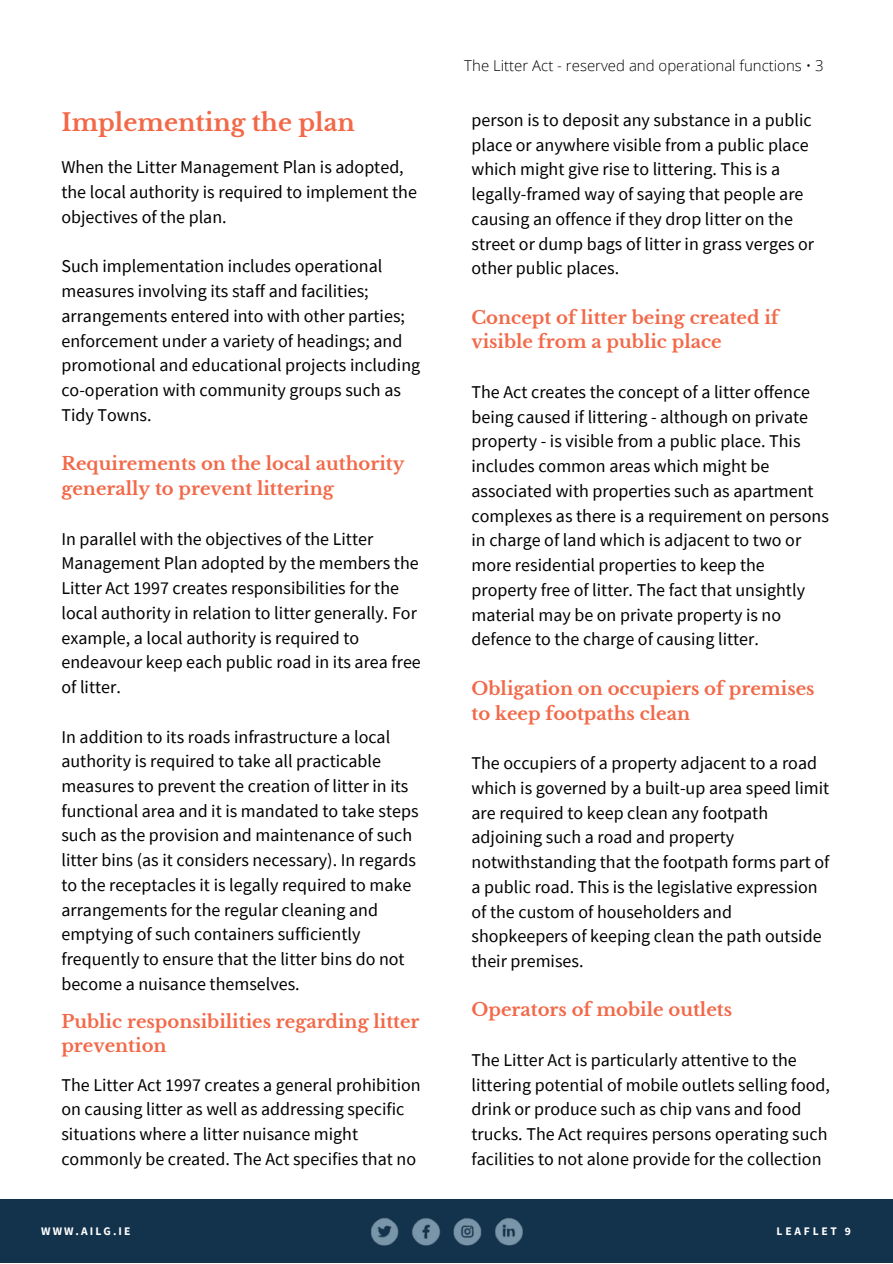
<style>
.page{position:relative;width:893px;height:1264px;background:#fff}
.page>*{position:absolute;margin:0;border:0;box-sizing:border-box;transform-origin:0 0}
.t1{font:700 24px "Libre Baskerville";color:#f26949}
.t2{font:18px/24.8px "Source Sans Pro";color:#000}
.t3{font:700 18px/24.8px "Libre Baskerville";color:#f26949}
.t4{font:300 15px "Open Sans";color:#000}
.t5{font:700 11.55px "Source Sans Pro";letter-spacing:.18em;color:#fff}
.t6{font:700 11.55px "Source Sans Pro";letter-spacing:.24em;color:#fff}
</style>
<div class="page">
<div style="left:0;top:1199px;width:892px;height:63px;background:#13334d"></div>
<img style="left:371px;top:1218px;width:152px;height:28px">
<h1 class="t1" style="left:61px;top:107px;width:295px">Implementing the plan</h1>
<p class="t2" style="left:61px;top:155px;width:357px">When the Litter Management Plan is adopted, the local authority is required to implement the objectives of the plan.</p>
<p class="t2" style="left:61px;top:254px;width:360px">Such implementation includes operational measures involving its staff and facilities; arrangements entered into with other parties; enforcement under a variety of headings; and promotional and educational projects including co-operation with community groups such as Tidy Towns.</p>
<p class="t3" style="left:61px;top:451px;width:344px">Requirements on the local authority generally to prevent littering</p>
<p class="t2" style="left:61px;top:526px;width:361px">In parallel with the objectives of the Litter Management Plan adopted by the members the Litter Act 1997 creates responsibilities for the local authority in relation to litter generally. For example, a local authority is required to endeavour keep each public road in its area free of litter.</p>
<p class="t2" style="left:61px;top:723px;width:358px">In addition to its roads infrastructure a local authority is required to take all practicable measures to prevent the creation of litter in its functional area and it is mandated to take steps such as the provision and maintenance of such litter bins (as it considers necessary). In regards to the receptacles it is legally required to make arrangements for the regular cleaning and emptying of such containers sufficiently frequently to ensure that the litter bins do not become a nuisance themselves.</p>
<p class="t3" style="left:61px;top:1008px;width:359px">Public responsibilities regarding litter prevention</p>
<p class="t2" style="left:61px;top:1071px;width:361px">The Litter Act 1997 creates a general prohibition on causing litter as well as addressing specific situations where a litter nuisance might commonly be created. The Act specifies that no</p>
<p class="t4" style="left:464px;top:55px;width:361px">The Litter Act - reserved and operational functions • 3</p>
<p class="t2" style="left:471px;top:107px;width:344px">person is to deposit any substance in a public place or anywhere visible from a public place which might give rise to littering. This is a legally-framed way of saying that people are causing an offence if they drop litter on the street or dump bags of litter in grass verges or other public places.</p>
<p class="t3" style="left:471px;top:305px;width:309px">Concept of litter being created if visible from a public place</p>
<p class="t2" style="left:471px;top:379px;width:359px">The Act creates the concept of a litter offence being caused if littering - although on private property - is visible from a public place. This includes common areas which might be associated with properties such as apartment complexes as there is a requirement on persons in charge of land which is adjacent to two or more residential properties to keep the property free of litter. The fact that unsightly material may be on private property is no defence to the charge of causing litter.</p>
<p class="t3" style="left:471px;top:676px;width:344px">Obligation on occupiers of premises to keep footpaths clean</p>
<p class="t2" style="left:471px;top:750px;width:359px">The occupiers of a property adjacent to a road which is governed by a built-up area speed limit are required to keep clean any footpath adjoining such a road and property notwithstanding that the footpath forms part of a public road. This is the legislative expression of the custom of householders and shopkeepers of keeping clean the path outside their premises.</p>
<p class="t3" style="left:471px;top:997px;width:262px">Operators of mobile outlets</p>
<p class="t2" style="left:471px;top:1047px;width:360px">The Litter Act is particularly attentive to the littering potential of mobile outlets selling food, drink or produce such as chip vans and food trucks. The Act requires persons operating such facilities to not alone provide for the collection</p>
<p class="t5" style="left:41px;top:1223px;width:91px">WWW.AILG.IE</p>
<p class="t6" style="left:776px;top:1223px;width:76px">LEAFLET 9</p>
</div>
